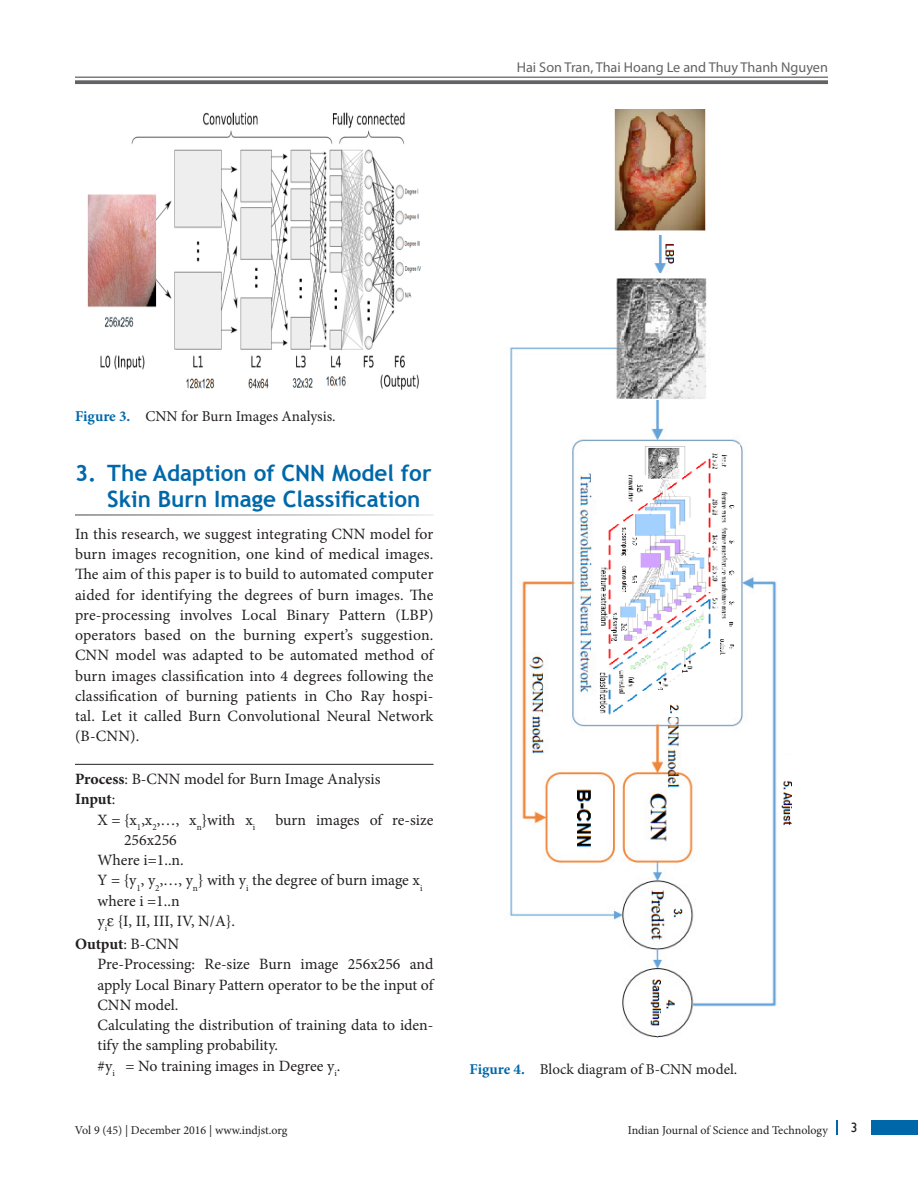
<style>
.page{position:relative;width:918px;height:1188px;background:#fff}
.page>*{position:absolute;margin:0;border:0;box-sizing:border-box;transform-origin:0 0}
.t1{font:700 22.5px/25.5px "Trebuchet MS";color:#0068a9}
.Text{font:15.75px/20.2px "Minion Pro";letter-spacing:.005em;color:#231f20;text-align:justify}
.Text_Ind{font:15.75px/20.2px "Minion Pro";color:#231f20;text-align:justify}
.Text-2{font:700 15.75px "Minion Pro";letter-spacing:-.01em;color:#231f20}
.Fig_cap{font:15px "Minion Pro";color:#231f20}
.RH{font:14.25px "Myriad Pro";color:#636366}
.t2{font:13.5px "Gill Sans";color:#231f20}
.Text-3{font:12px "Minion Pro";color:#231f20}
.s1{font-weight:700;color:#0068a9}
.s2{font-weight:700}
.s3{font-weight:400}
</style>
<div class="page">
<hr style="left:75px;top:77px;width:753px;height:1px;background:#636366">
<svg style="left:75px;top:80px;width:753px;height:4px;background:#6f6f72"></svg>
<div style="left:872px;top:1120px;width:46px;height:15px;background:#0068a9"></div>
<svg style="left:836px;top:1120px;width:1px;height:15px"></svg>
<hr style="left:75px;top:764px;width:359px;height:1px;background:#231f20">
<img style="left:87px;top:112px;width:334px;height:279px">
<img style="left:510px;top:110px;width:282px;height:928px">
<p class="RH" style="left:517px;top:59px;width:313px">Hai Son Tran, Thai Hoang Le and Thuy Thanh Nguyen</p>
<p class="Fig_cap" style="left:75px;top:406px;width:262px"><span class="s1">Figure 3.</span> CNN for Burn Images Analysis.</p>
<h1 class="t1" style="left:107px;top:460px;width:326px;text-indent:-32px">3. The Adaption of CNN Model for<br>Skin Burn Image Classification</h1>
<p class="Text" style="left:75px;top:524px;width:360px">In this research, we suggest integrating CNN model for burn images recognition, one kind of medical images.<br>The aim of this paper is to build to automated computer aided for identifying the degrees of burn images. The pre-processing involves Local Binary Pattern (LBP) operators based on the burning expert’s suggestion.<br>CNN model was adapted to be automated method of burn images classification into 4 degrees following the classification of burning patients in Cho Ray hospi&shy;tal. Let it called Burn Convolutional Neural Network (B-CNN).</p>
<p class="Text" style="left:75px;top:769px;width:307px"><span class="s2">Process</span>: B-CNN model for Burn Image Analysis</p>
<p class="Text-2" style="left:75px;top:788px;width:42px">Input<span class="s3">:</span></p>
<p class="Text_Ind" style="left:98px;top:810px;width:159px">X = {x<sub>1</sub>,x<sub>2</sub>,…, x<sub>n</sub>}with x<sub>i</sub></p>
<p class="Text_Ind" style="left:275px;top:810px;width:160px">burn images of re-size</p>
<p class="Text_Ind" style="left:124px;top:830px;width:54px">256x256</p>
<p class="Text_Ind" style="left:98px;top:850px;width:88px">Where i=1..n.</p>
<p class="Text_Ind" style="left:98px;top:870px;width:326px">Y = {y<sub>1</sub>, y<sub>2</sub>,…, y<sub>n</sub>} with y<sub>i</sub> the degree of burn image x<sub>i</sub></p>
<p class="Text_Ind" style="left:98px;top:891px;width:84px">where i =1..n</p>
<p class="Text_Ind" style="left:98px;top:911px;width:139px">y<sub>i</sub> {I, II, III, IV, N/A}.</p>
<p class="Text-2" style="left:75px;top:933px;width:106px">Output<span class="s3">: B-CNN</span></p>
<p class="Text_Ind" style="left:98px;top:954px;width:337px">Pre-Processing: Re-size Burn image 256x256 and apply Local Binary Pattern operator to be the input of CNN model.</p>
<p class="Text_Ind" style="left:98px;top:1015px;width:338px">Calculating the distribution of training data to iden&shy;tify the sampling probability.</p>
<p class="Text_Ind" style="left:98px;top:1056px;width:245px">#y<sub>i</sub> = No training images in Degree y<sub>i</sub>.</p>
<p class="Fig_cap" style="left:470px;top:1059px;width:269px"><span class="s1">Figure 4.</span> Block diagram of B-CNN model.</p>
<p class="Text-3" style="left:75px;top:1123px;width:214px">Vol 9 (45) | December 2016 | www.indjst.org</p>
<p class="Text-3" style="left:628px;top:1123px;width:202px">Indian Journal of Science and Technology</p>
<p class="t2" style="left:851px;top:1119px;width:8px">3</p>
</div>
